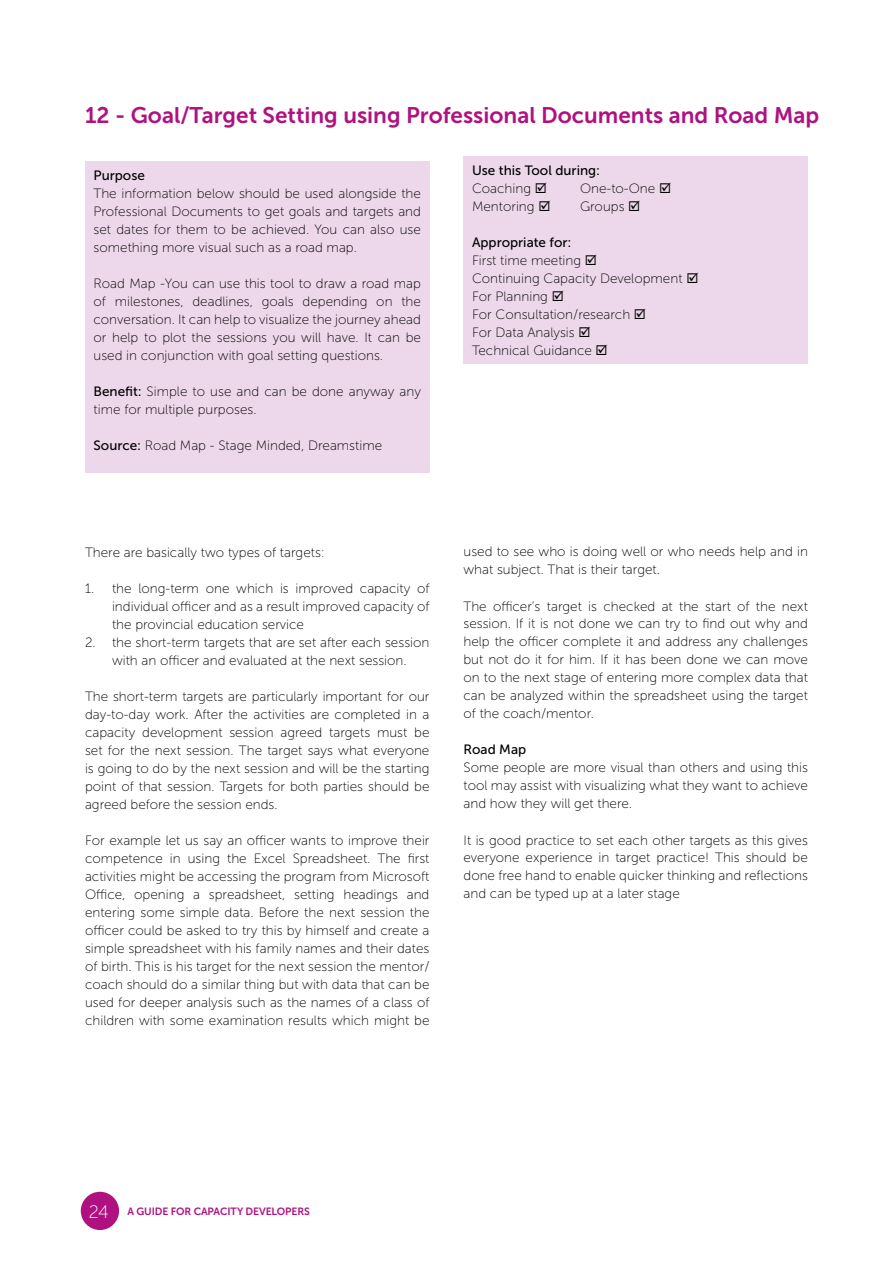
<style>
.page{position:relative;width:893px;height:1263px;background:#fff}
.page>*{position:absolute;margin:0;border:0;box-sizing:border-box;transform-origin:0 0}
.t1{font:22.5px "Museo Sans 700";color:#af1280}
.t2{font:13.5px/18px "Museo Sans 100";color:#000;text-align:justify}
.t3{font:13.5px "Museo Sans 500";color:#000}
.t4{font:10.5px "Museo Sans 700";letter-spacing:-.01em;color:#af1280}
.s1{font-family:"Museo Sans 500"}
.s2{font-family:"Museo Sans 100";font-size:18px;color:#fff}
</style>
<div class="page">
<div style="left:463px;top:156px;width:345px;height:208px;background:#edd7ea"></div>
<div style="left:85px;top:162px;width:344px;height:311px;background:#edd7ea"></div>
<div style="left:81px;top:1192px;width:38px;height:38px;background:#af1280;border-radius:50%"></div>
<h1 class="t1" style="left:85px;top:103px;width:736px">12 - Goal/Target Setting using Professional Documents and Road Map</h1>
<p class="t3" style="left:472px;top:163px;width:130px">Use this Tool during:</p>
<p class="t2" style="left:472px;top:180px;width:76px">Coaching ☑</p>
<p class="t2" style="left:580px;top:180px;width:93px">One-to-One ☑</p>
<p class="t2" style="left:472px;top:198px;width:80px">Mentoring ☑</p>
<p class="t2" style="left:580px;top:198px;width:62px">Groups ☑</p>
<p class="t3" style="left:472px;top:235px;width:101px">Appropriate for:</p>
<p class="t2" style="left:472px;top:252px;width:228px;text-align:left">First time meeting ☑<br>Continuing Capacity Development ☑<br>For Planning ☑<br>For Consultation/research ☑<br>For Data Analysis ☑<br>Technical Guidance ☑</p>
<p class="t3" style="left:94px;top:168px;width:53px">Purpose</p>
<p class="t2" style="left:94px;top:185px;width:329px">The information below should be used alongside the Professional Documents to get goals and targets and set dates for them to be achieved. You can also use something more visual such as a road map.</p>
<p class="t2" style="left:94px;top:275px;width:329px">Road Map -You can use this tool to draw a road map of milestones, deadlines, goals depending on the conversation. It can help to visualize the journey ahead or help to plot the sessions you will have. It can be used in conjunction with goal setting questions.</p>
<p class="t2" style="left:94px;top:383px;width:329px"><span class="s1">Benefit:</span> Simple to use and can be done anyway any time for multiple purposes.</p>
<p class="t2" style="left:94px;top:437px;width:290px"><span class="s1">Source:</span> Road Map - Stage Minded, Dreamstime</p>
<p class="t2" style="left:85px;top:543px;width:241px">There are basically two types of targets:</p>
<p class="t2" style="left:112px;top:579px;width:319px;text-indent:-27px">1. the long-term one which is improved capacity of individual officer and as a result improved capacity of the provincial education service</p>
<p class="t2" style="left:85px;top:633px;width:346px;text-align:center">2. the short-term targets that are set after each session with an officer and evaluated at the next session.</p>
<p class="t2" style="left:85px;top:687px;width:346px">The short-term targets are particularly important for our day-to-day work. After the activities are completed in a capacity development session agreed targets must be set for the next session. The target says what everyone is going to do by the next session and will be the starting point of that session. Targets for both parties should be agreed before the session ends.</p>
<p class="t2" style="left:85px;top:831px;width:346px">For example let us say an officer wants to improve their competence in using the Excel Spreadsheet. The first activities might be accessing the program from Microsoft Office, opening a spreadsheet, setting headings and entering some simple data. Before the next session the officer could be asked to try this by himself and create a simple spreadsheet with his family names and their dates of birth. This is his target for the next session the mentor/ coach should do a similar thing but with data that can be used for deeper analysis such as the names of a class of children with some examination results which might be</p>
<p class="t2" style="left:463px;top:543px;width:346px">used to see who is doing well or who needs help and in what subject. That is their target.</p>
<p class="t2" style="left:463px;top:597px;width:346px">The officer’s target is checked at the start of the next session. If it is not done we can try to find out why and help the officer complete it and address any challenges but not do it for him. If it has been done we can move on to the next stage of entering more complex data that can be analyzed within the spreadsheet using the target of the coach/mentor.</p>
<p class="t3" style="left:463px;top:742px;width:64px">Road Map</p>
<p class="t2" style="left:463px;top:759px;width:346px">Some people are more visual than others and using this tool may assist with visualizing what they want to achieve and how they will get there.</p>
<p class="t2" style="left:463px;top:831px;width:346px">It is good practice to set each other targets as this gives everyone experience in target practice! This should be done free hand to enable quicker thinking and reflections and can be typed up at a later stage</p>
<p class="t4" style="left:89px;top:1205px;width:223px"><span class="s2">24</span> A GUIDE FOR CAPACITY DEVELOPERS</p>
</div>
